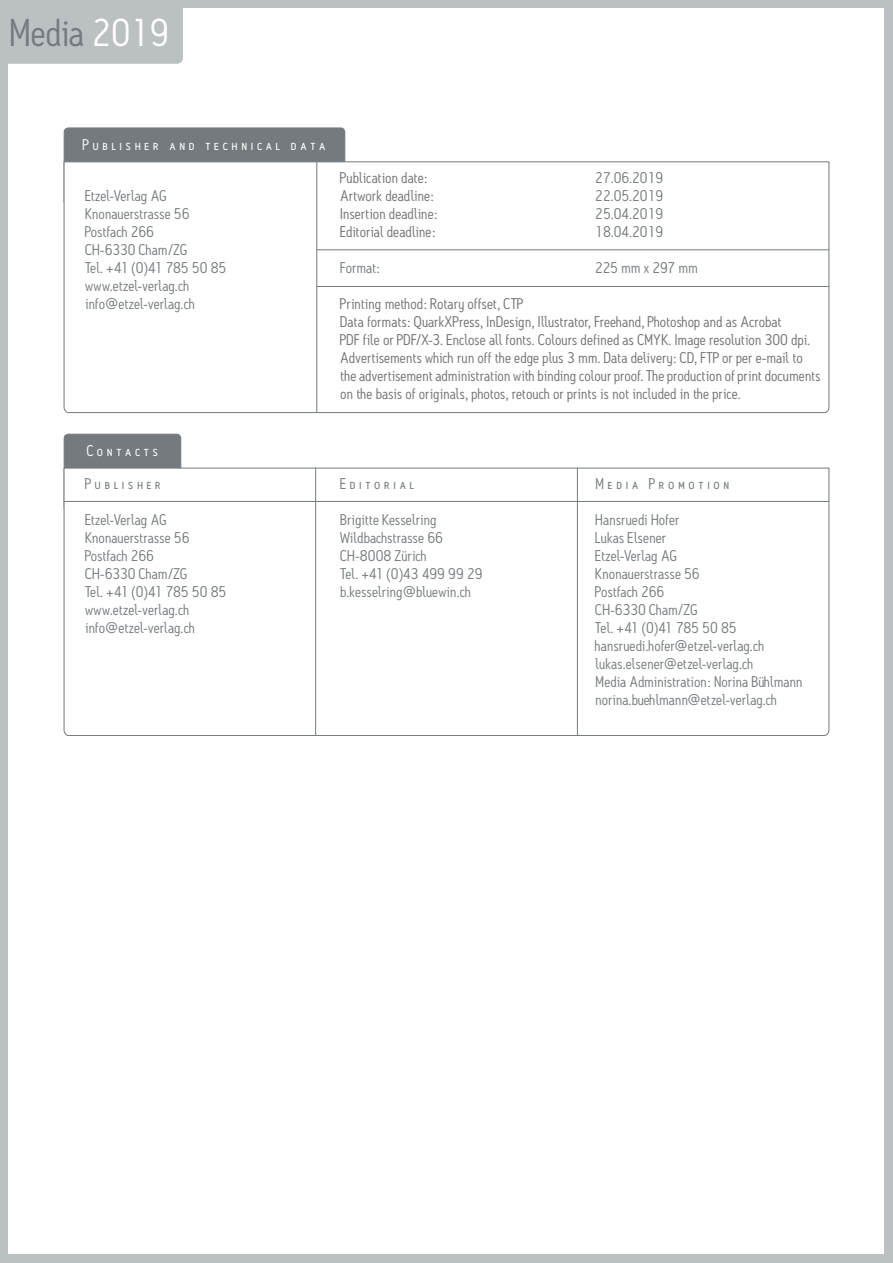
<style>
.page{position:relative;width:893px;height:1263px;background:#bbc0c3}
.page>*{position:absolute;margin:0;border:0;box-sizing:border-box;transform-origin:0 0}
.t1{font:37.5px "Antitled";color:#747a7d}
.t2{font:15px/18px "Antitled";letter-spacing:.005em;color:#747a7d}
.t3{font:15px/18px "Antitled";letter-spacing:.005em;color:#707172}
.t4{font:15px "Antitled Book Caps";letter-spacing:.25em;color:#fff}
.t5{font:15px "Antitled Book Caps";letter-spacing:.25em;color:#747a7d}
.s1{color:#fff}
</style>
<div class="page">
<div style="left:9px;top:9px;width:875px;height:1245px;background:#fff"></div>
<div style="left:4px;top:4px;width:175px;height:56px;background:#bbc0c3;border-radius:2px"></div>
<div style="left:0;top:0;width:183px;height:64px;border:8px solid #bbc0c3;border-radius:2px"></div>
<div style="left:64px;top:434px;width:117px;height:78px;background:#747a7d;border-radius:4px"></div>
<div style="left:64px;top:434px;width:117px;height:78px;border:1px solid #747a7d;border-radius:4px"></div>
<div style="left:64px;top:128px;width:281px;height:78px;background:#747a7d;border-radius:4px"></div>
<div style="left:64px;top:128px;width:281px;height:78px;border:1px solid #747a7d;border-radius:4px"></div>
<svg style="left:64px;top:161px;width:765px;height:252px"></svg>
<hr style="left:317px;top:250px;width:512px;height:1px;background:#747a7d">
<hr style="left:317px;top:286px;width:512px;height:1px;background:#747a7d">
<hr style="left:317px;top:162px;width:1px;height:251px;background:#747a7d">
<svg style="left:64px;top:468px;width:765px;height:268px"></svg>
<hr style="left:64px;top:501px;width:765px;height:1px;background:#747a7d">
<hr style="left:315px;top:468px;width:1px;height:268px;background:#747a7d">
<hr style="left:577px;top:468px;width:1px;height:268px;background:#747a7d">
<h1 class="t1" style="left:9px;top:10px;width:162px">Media <span class="s1">2019</span></h1>
<p class="t4" style="left:83px;top:135px;width:244px">Publisher and technical data</p>
<p class="t2" style="left:85px;top:187px;width:143px">Etzel-Verlag AG<br>Knonauerstrasse 56<br>Postfach 266<br>CH-6330 Cham/ZG<br>Tel. +41 (0)41 785 50 85 www.etzel-verlag.ch info@etzel-verlag.ch</p>
<p class="t2" style="left:595px;top:169px;width:69px;text-align:justify">27.06.2019<br>22.05.2019<br>25.04.2019<br>18.04.2019</p>
<p class="t2" style="left:595px;top:259px;width:104px">225 mm x 297 mm</p>
<p class="t3" style="left:340px;top:169px;width:99px">Publication date:<br>Artwork deadline:<br>Insertion deadline:<br>Editorial deadline:</p>
<p class="t2" style="left:340px;top:259px;width:41px">Format:</p>
<p class="t3" style="left:340px;top:295px;width:482px">Printing method: Rotary offset, CTP<br>Data formats: QuarkXPress, InDesign, Illustrator, Freehand, Photoshop and as Acrobat<br>PDF file or PDF/X-3. Enclose all fonts. Colours defined as CMYK. Image resolution 300 dpi.<br>Advertisements which run off the edge plus 3 mm. Data delivery: CD, FTP or per e-mail to the advertisement administration with binding colour proof. The production of print documents on the basis of originals, photos, retouch or prints is not included in the price.</p>
<p class="t4" style="left:87px;top:442px;width:73px">Contacts</p>
<p class="t5" style="left:85px;top:475px;width:77px">Publisher</p>
<p class="t2" style="left:85px;top:511px;width:143px">Etzel-Verlag AG<br>Knonauerstrasse 56<br>Postfach 266<br>CH-6330 Cham/ZG<br>Tel. +41 (0)41 785 50 85 www.etzel-verlag.ch info@etzel-verlag.ch</p>
<p class="t5" style="left:340px;top:475px;width:75px">Editorial</p>
<p class="t2" style="left:340px;top:511px;width:144px">Brigitte Kesselring<br>Wildbachstrasse 66<br>CH-8008 Zürich<br>Tel. +41 (0)43 499 99 29 b.kesselring@bluewin.ch</p>
<p class="t5" style="left:595px;top:475px;width:136px">Media Promotion</p>
<p class="t2" style="left:595px;top:511px;width:209px">Hansruedi Hofer<br>Lukas Elsener<br>Etzel-Verlag AG<br>Knonauerstrasse 56<br>Postfach 266<br>CH-6330 Cham/ZG<br>Tel. +41 (0)41 785 50 85 hansruedi.hofer@etzel-verlag.ch lukas.elsener@etzel-verlag.ch<br>Media Administration: Norina Bühlmann norina.buehlmann@etzel-verlag.ch</p>
</div>
